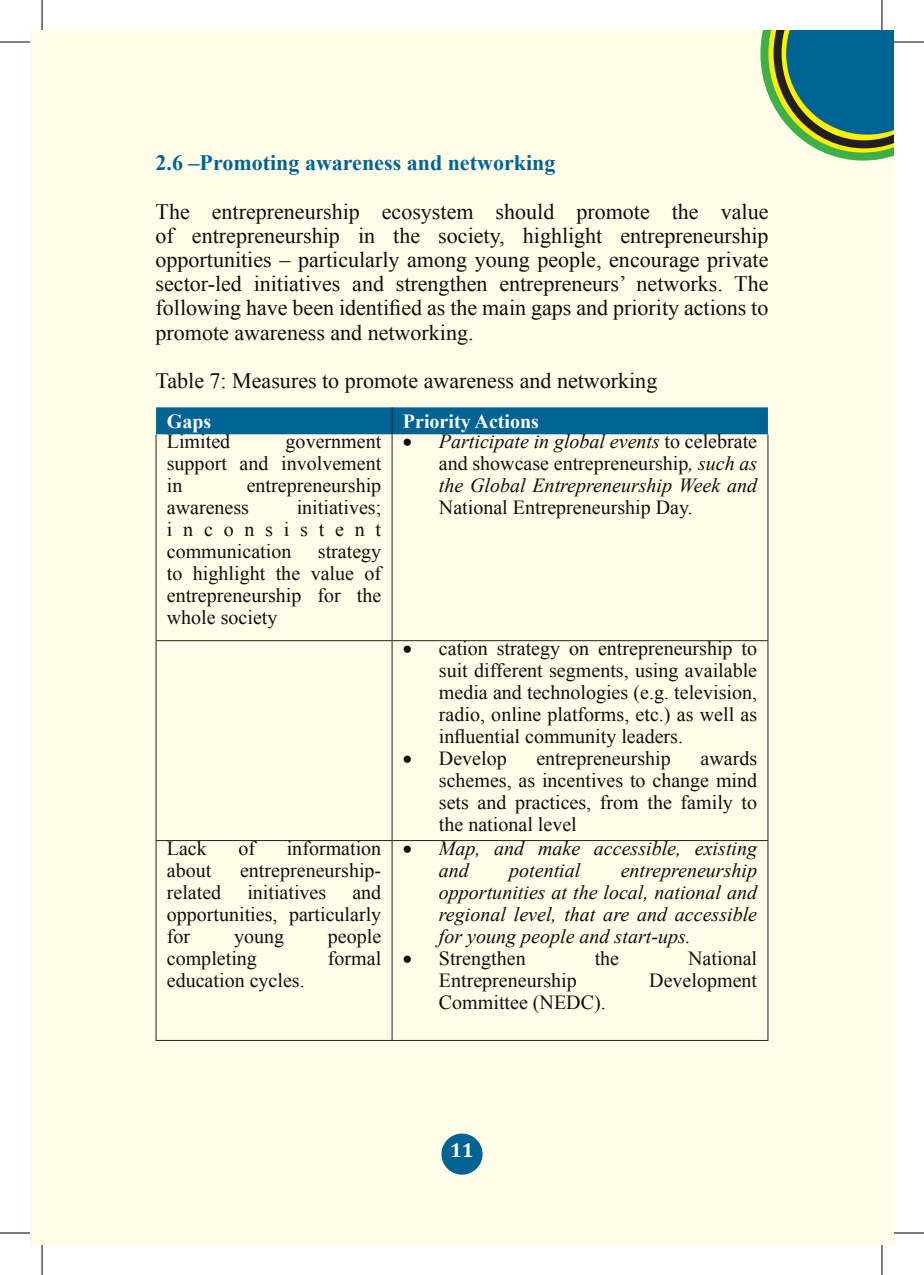
<style>
.page{position:relative;width:924px;height:1275px;background:#fff}
.page>*{position:absolute;margin:0;border:0;box-sizing:border-box;transform-origin:0 0}
.t1{font:22px/24.2px "Times New Roman";color:#0d0d0d;text-align:justify}
.Heading_2{font:700 22px "Times New Roman";color:#006394}
.t2{font:20px/22px "Times New Roman";color:#0d0d0d;text-align:justify}
.t3{font:italic 20px/22px "Times New Roman";color:#0d0d0d}
.t4{font:700 20px "Times New Roman";color:#fff}
.t5{font:700 20px "Cambria";color:#fff}
.s1{font-style:italic}
</style>
<div class="page">
<div style="left:31px;top:31px;width:861px;height:1213px;background:#fffde8"></div>
<svg style="left:760px;top:31px;width:132px;height:130px"></svg>
<div style="left:441px;top:1133px;width:41px;height:41px;background:#006394;border-radius:50%"></div>
<div style="left:156px;top:407px;width:611px;height:27px;background:#006394"></div>
<hr style="left:155px;top:434px;width:1px;height:206px;background:#231f20">
<hr style="left:391px;top:434px;width:1px;height:206px;background:#231f20">
<hr style="left:767px;top:434px;width:1px;height:206px;background:#231f20">
<hr style="left:155px;top:640px;width:237px;height:1px;background:#231f20">
<hr style="left:155px;top:641px;width:1px;height:199px;background:#231f20">
<hr style="left:392px;top:640px;width:376px;height:1px;background:#231f20">
<hr style="left:391px;top:641px;width:1px;height:199px;background:#231f20">
<hr style="left:767px;top:641px;width:1px;height:199px;background:#231f20">
<hr style="left:155px;top:840px;width:237px;height:1px;background:#231f20">
<hr style="left:155px;top:841px;width:1px;height:199px;background:#231f20">
<hr style="left:392px;top:840px;width:376px;height:1px;background:#231f20">
<hr style="left:391px;top:841px;width:1px;height:199px;background:#231f20">
<hr style="left:767px;top:841px;width:1px;height:199px;background:#231f20">
<hr style="left:155px;top:1040px;width:237px;height:1px;background:#231f20">
<hr style="left:392px;top:1040px;width:376px;height:1px;background:#231f20">
<hr style="left:0;top:42px;width:30px;height:1px;background:#000">
<hr style="left:893px;top:42px;width:30px;height:1px;background:#000">
<hr style="left:0;top:1232px;width:30px;height:1px;background:#000">
<hr style="left:893px;top:1232px;width:30px;height:1px;background:#000">
<hr style="left:42px;top:0;width:1px;height:30px;background:#000">
<hr style="left:42px;top:1245px;width:1px;height:30px;background:#000">
<hr style="left:881px;top:0;width:1px;height:30px;background:#000">
<hr style="left:881px;top:1245px;width:1px;height:30px;background:#000">
<p class="Heading_2" style="left:155px;top:148px;width:401px">2.6 –Promoting awareness and networking</p>
<p class="t1" style="left:155px;top:199px;width:614px">The entrepreneurship ecosystem should promote the value of entrepreneurship in the society, highlight entrepreneurship opportunities – particularly among young people, encourage private sector-led initiatives and strengthen entrepreneurs’ networks. The following have been identified as the main gaps and priority actions to promote awareness and networking.</p>
<p class="t1" style="left:155px;top:368px;width:503px">Table 7: Measures to promote awareness and networking</p>
<p class="t4" style="left:167px;top:407px;width:46px">Gaps</p>
<p class="t4" style="left:402px;top:407px;width:138px">Priority Actions</p>
<p class="t2" style="left:167px;top:430px;width:65px">Limited</p>
<p class="t2" style="left:438px;top:430px;width:319px;text-indent:-36px">• <span class="s1">Participate in global events</span> to celebrate and showcase entrepreneurship<span class="s1">, such as the Global Entrepreneurship Week and </span>National Entrepreneurship Day.</p>
<p class="t2" style="left:167px;top:430px;width:216px;text-indent:119px">government support and involvement in</p>
<p class="t2" style="left:167px;top:474px;width:216px;text-indent:80px">entrepreneurship awareness</p>
<p class="t2" style="left:167px;top:496px;width:216px;text-indent:130px">initiatives; inconsistent communication</p>
<p class="t2" style="left:167px;top:540px;width:216px;text-indent:151px">strategy to highlight the value of entrepreneurship for the whole society</p>
<p class="t2" style="left:167px;top:837px;width:41px">Lack</p>
<p class="t2" style="left:238px;top:837px;width:18px">of</p>
<p class="t2" style="left:286px;top:837px;width:96px">information</p>
<p class="t2" style="left:167px;top:859px;width:46px">about</p>
<p class="t2" style="left:240px;top:859px;width:143px">entrepreneurship-</p>
<p class="t2" style="left:167px;top:881px;width:56px">related</p>
<p class="t2" style="left:247px;top:881px;width:80px">initiatives</p>
<p class="t2" style="left:167px;top:881px;width:216px;text-indent:185px">and opportunities, particularly for</p>
<p class="t2" style="left:234px;top:925px;width:51px">young</p>
<p class="t2" style="left:328px;top:925px;width:55px">people</p>
<p class="t2" style="left:167px;top:947px;width:91px">completing</p>
<p class="t2" style="left:328px;top:947px;width:55px">formal</p>
<p class="t2" style="left:167px;top:969px;width:139px">education cycles.</p>
<p class="t2" style="left:438px;top:637px;width:319px;text-indent:-36px">• cation strategy on entrepreneurship to suit different segments, using available media and technologies (e.g. television, radio, online platforms, etc.) as well as influential community leaders.</p>
<p class="t2" style="left:402px;top:747px;width:105px">• Develop</p>
<p class="t2" style="left:536px;top:747px;width:136px">entrepreneurship</p>
<p class="t2" style="left:438px;top:747px;width:319px;text-indent:261px">awards schemes, as incentives to change mind sets and practices, from the family to the national level</p>
<p class="t3" style="left:438px;top:837px;width:319px;text-indent:-36px">• Map, and make accessible, existing and</p>
<p class="t3" style="left:438px;top:859px;width:319px;text-align:justify;text-indent:182px">entrepreneurship opportunities at the local, national and regional level, that are and accessible for young people and start-ups.</p>
<p class="t2" style="left:402px;top:947px;width:124px">• Strengthen</p>
<p class="t2" style="left:594px;top:947px;width:26px">the</p>
<p class="t2" style="left:688px;top:947px;width:70px">National</p>
<p class="t2" style="left:438px;top:969px;width:139px">Entrepreneurship</p>
<p class="t2" style="left:649px;top:969px;width:109px">Development</p>
<p class="t2" style="left:438px;top:991px;width:168px">Committee (NEDC).</p>
<p class="t3" style="left:509px;top:859px;width:73px">potential</p>
<p class="t5" style="left:450px;top:1136px;width:25px">11</p>
</div>
